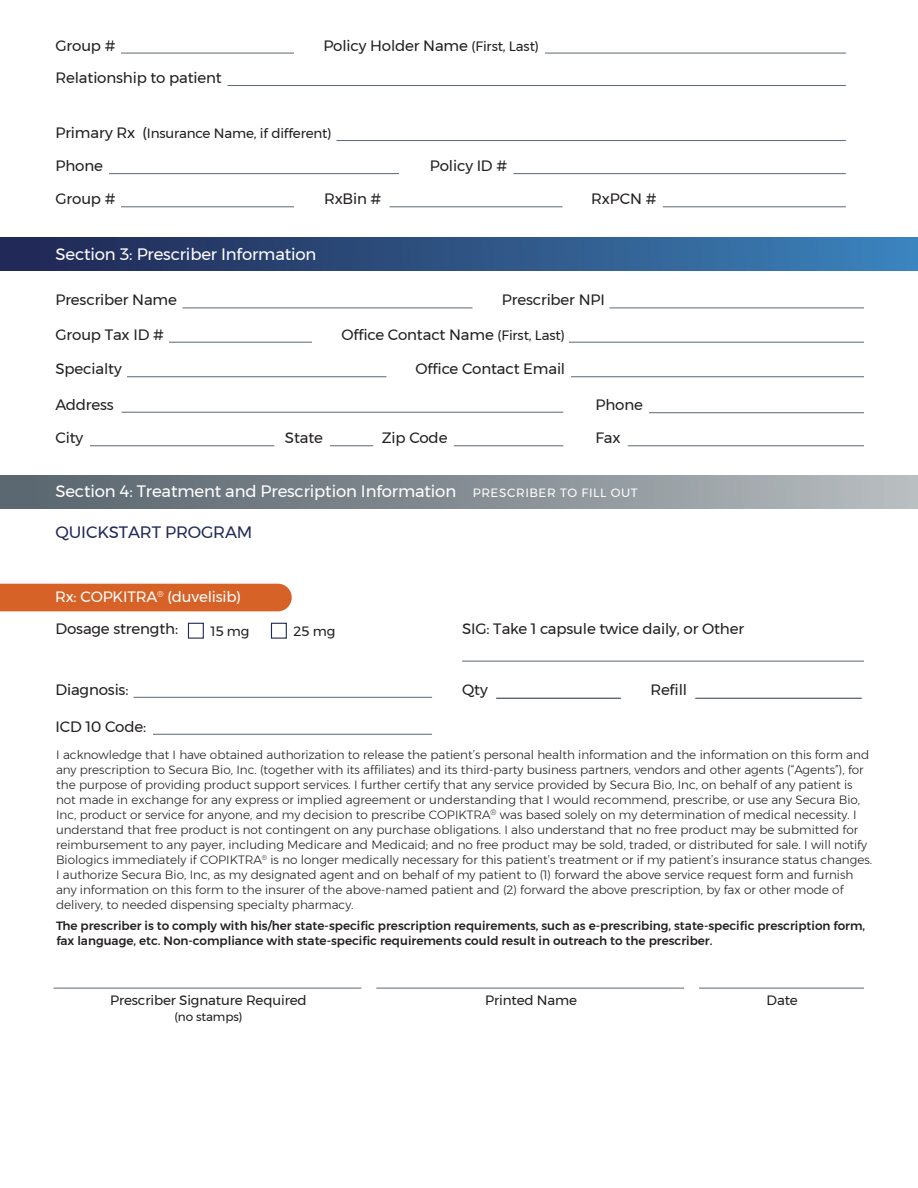
<style>
.page{position:relative;width:918px;height:1188px;background:#fff}
.page>*{position:absolute;margin:0;border:0;box-sizing:border-box;transform-origin:0 0}
.t1{font:16.5px "Montserrat";letter-spacing:-.01em;color:#fff}
.t2{font:16.5px "Montserrat";letter-spacing:-.01em;color:#212958}
.t3{font:15px "Montserrat";letter-spacing:-.01em;color:#231f20}
.t4{font:15px "Montserrat";letter-spacing:-.01em;color:#fff}
.t5{font:13.5px "Montserrat";letter-spacing:-.01em;color:#231f20}
.t6{font:300 12px/15px "Montserrat";color:#231f20}
.t7{font:500 12px/15px "Montserrat";color:#231f20}
.t8{font:12px "Montserrat";letter-spacing:-.01em;color:#231f20}
.s1{font-size:13.5px}
.s2{font-size:15px}
.s3{font-size:12px}
</style>
<div class="page">
<div style="left:0;top:584px;width:292px;height:27px;background:#d76227"></div>
<hr style="left:121px;top:53px;width:173px;height:1px;background:#5b6871">
<hr style="left:169px;top:342px;width:143px;height:1px;background:#5b6871">
<hr style="left:127px;top:376px;width:260px;height:1px;background:#5b6871">
<hr style="left:571px;top:376px;width:293px;height:1px;background:#5b6871">
<hr style="left:121px;top:206px;width:173px;height:1px;background:#5b6871">
<hr style="left:390px;top:206px;width:173px;height:1px;background:#5b6871">
<hr style="left:663px;top:206px;width:183px;height:1px;background:#5b6871">
<hr style="left:228px;top:85px;width:618px;height:1px;background:#5b6871">
<hr style="left:545px;top:53px;width:301px;height:1px;background:#5b6871">
<hr style="left:569px;top:342px;width:295px;height:1px;background:#5b6871">
<hr style="left:336px;top:140px;width:510px;height:1px;background:#5b6871">
<hr style="left:109px;top:173px;width:290px;height:1px;background:#5b6871">
<hr style="left:649px;top:412px;width:215px;height:1px;background:#5b6871">
<hr style="left:628px;top:445px;width:236px;height:1px;background:#5b6871">
<hr style="left:462px;top:661px;width:402px;height:1px;background:#5b6871">
<hr style="left:513px;top:173px;width:333px;height:1px;background:#5b6871">
<div style="left:0;top:237px;width:918px;height:34px;background:linear-gradient(to right,#202550,#3c83ba)"></div>
<div style="left:0;top:475px;width:918px;height:33px;background:linear-gradient(to right,#56626b,#b6bbbe)"></div>
<hr style="left:183px;top:308px;width:290px;height:1px;background:#5b6871">
<hr style="left:609px;top:308px;width:255px;height:1px;background:#5b6871">
<hr style="left:122px;top:412px;width:441px;height:1px;background:#5b6871">
<hr style="left:496px;top:698px;width:125px;height:1px;background:#5b6871">
<hr style="left:153px;top:734px;width:279px;height:1px;background:#5b6871">
<hr style="left:90px;top:445px;width:184px;height:1px;background:#5b6871">
<hr style="left:454px;top:445px;width:109px;height:1px;background:#5b6871">
<hr style="left:330px;top:445px;width:43px;height:1px;background:#5b6871">
<div style="left:188px;top:623px;width:16px;height:16px;background:#fff;border:1px solid #212958"></div>
<div style="left:271px;top:623px;width:16px;height:16px;background:#fff;border:1px solid #212958"></div>
<hr style="left:54px;top:988px;width:307px;height:1px;background:#5b6871">
<hr style="left:376px;top:988px;width:308px;height:1px;background:#5b6871">
<hr style="left:699px;top:988px;width:165px;height:1px;background:#5b6871">
<hr style="left:134px;top:697px;width:298px;height:1px;background:#5b6871">
<hr style="left:695px;top:698px;width:167px;height:1px;background:#5b6871">
<p class="t3" style="left:56px;top:34px;width:62px">Group #</p>
<p class="t3" style="left:56px;top:66px;width:168px">Relationship to patient</p>
<p class="t3" style="left:323px;top:34px;width:217px">Policy Holder Name <span class="s1">(First, Last)</span></p>
<p class="t5" style="left:56px;top:123px;width:278px"><span class="s2">Primary Rx (</span>Insurance Name, if different)</p>
<p class="t3" style="left:56px;top:154px;width:49px">Phone</p>
<p class="t3" style="left:430px;top:154px;width:79px">Policy ID #</p>
<p class="t3" style="left:56px;top:187px;width:62px">Group #</p>
<p class="t3" style="left:324px;top:187px;width:59px">RxBin #</p>
<p class="t3" style="left:591px;top:187px;width:67px">RxPCN #</p>
<p class="t1" style="left:56px;top:241px;width:262px">Section 3: Prescriber Information</p>
<p class="t3" style="left:56px;top:289px;width:123px">Prescriber Name</p>
<p class="t3" style="left:502px;top:289px;width:104px">Prescriber NPI</p>
<p class="t3" style="left:341px;top:323px;width:225px">Office Contact Name <span class="s1">(First, Last)</span></p>
<p class="t3" style="left:56px;top:323px;width:110px">Group Tax ID #</p>
<p class="t3" style="left:56px;top:357px;width:68px">Specialty</p>
<p class="t3" style="left:416px;top:357px;width:151px">Office Contact Email</p>
<p class="t3" style="left:56px;top:393px;width:60px">Address</p>
<p class="t3" style="left:56px;top:426px;width:29px">City</p>
<p class="t3" style="left:285px;top:426px;width:39px">State</p>
<p class="t3" style="left:382px;top:426px;width:67px">Zip Code</p>
<p class="t3" style="left:596px;top:393px;width:49px">Phone</p>
<p class="t3" style="left:596px;top:426px;width:27px">Fax</p>
<p class="t1" style="left:55px;top:479px;width:584px">Section 4: Treatment and Prescription Information <span class="s3">PRESCRIBER TO FILL OUT</span></p>
<p class="t2" style="left:55px;top:519px;width:198px">QUICKSTART PROGRAM</p>
<p class="t4" style="left:55px;top:586px;width:188px">Rx: COPKITRA<sup>®</sup> (duvelisib)</p>
<p class="t3" style="left:56px;top:617px;width:124px">Dosage strength:</p>
<p class="t3" style="left:462px;top:617px;width:284px">SIG: Take 1 capsule twice daily, or Other</p>
<p class="t5" style="left:211px;top:621px;width:40px">15 mg</p>
<p class="t5" style="left:294px;top:621px;width:43px">25 mg</p>
<p class="t3" style="left:56px;top:678px;width:75px">Diagnosis:</p>
<p class="t3" style="left:56px;top:715px;width:92px">ICD 10 Code:</p>
<p class="t3" style="left:462px;top:678px;width:27px">Qty</p>
<p class="t3" style="left:650px;top:678px;width:38px">Refill</p>
<p class="t6" style="left:56px;top:747px;width:818px">I acknowledge that I have obtained authorization to release the patient’s personal health information and the information on this form and any prescription to Secura Bio, Inc. (together with its affiliates) and its third-party business partners, vendors and other agents (“Agents”), for the purpose of providing product support services. I further certify that any service provided by Secura Bio, Inc, on behalf of any patient is not made in exchange for any express or implied agreement or understanding that I would recommend, prescribe, or use any Secura Bio, Inc, product or service for anyone, and my decision to prescribe COPIKTRA<sup>®</sup> was based solely on my determination of medical necessity. I understand that free product is not contingent on any purchase obligations. I also understand that no free product may be submitted for reimbursement to any payer, including Medicare and Medicaid; and no free product may be sold, traded, or distributed for sale. I will notify Biologics immediately if COPIKTRA<sup>®</sup> is no longer medically necessary for this patient’s treatment or if my patient’s insurance status changes.<br>I authorize Secura Bio, Inc, as my designated agent and on behalf of my patient to (1) forward the above service request form and furnish any information on this form to the insurer of the above-named patient and (2) forward the above prescription, by fax or other mode of delivery, to needed dispensing specialty pharmacy.</p>
<p class="t7" style="left:56px;top:918px;width:811px">The prescriber is to comply with his/her state-specific prescription requirements, such as e-prescribing, state-specific prescription form, fax language, etc. Non-compliance with state-specific requirements could result in outreach to the prescriber.</p>
<p class="t5" style="left:110px;top:989px;width:198px">Prescriber Signature Required</p>
<p class="t8" style="left:174px;top:1008px;width:70px">(no stamps)</p>
<p class="t5" style="left:485px;top:989px;width:93px">Printed Name</p>
<p class="t5" style="left:767px;top:989px;width:33px">Date</p>
</div>
